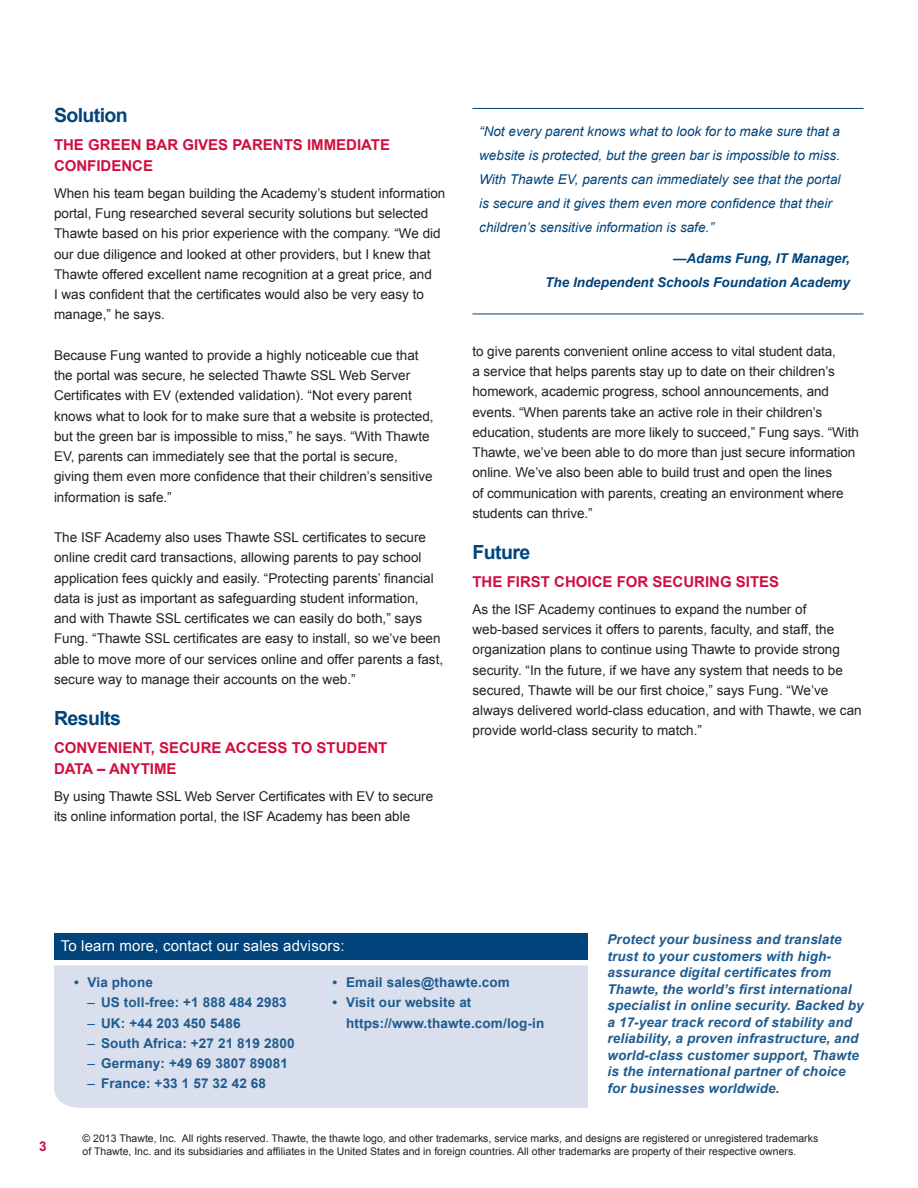
<style>
.page{position:relative;width:918px;height:1188px;background:#fff}
.page>*{position:absolute;margin:0;border:0;box-sizing:border-box;transform-origin:0 0}
.Subheader_-_Level_1{font:700 19.5px "Arial";letter-spacing:-.03em;color:#00447b}
.Subheader_-_Level_2{font:700 15px/21px "Arial";color:#d10e40}
.sales_contact_subhea{font:15px "Arial";letter-spacing:.01em;color:#fff}
.copy{font:13.5px/20.2px "Arial";color:#231f20}
.boilerplate{font:italic 700 13.5px/16.5px "Arial";letter-spacing:.01em;color:#1e5b8f}
.Quotation{font:italic 13.5px/24px "Arial";color:#00447b}
.t1{font:700 13.5px/20.2px "Arial";letter-spacing:.01em;color:#1e5b8f}
.Quotation_attributio{font:italic 700 13.5px/24px "Arial";color:#00447b;text-align:right}
.t2{font:700 13.5px "Arial";color:#d10e40}
.t3{font:10.5px/12.6px "Arial";color:#231f20}
.s1{font-weight:400}
</style>
<div class="page">
<hr style="left:472px;top:108px;width:392px;height:1px;background:#00447b">
<hr style="left:472px;top:314px;width:392px;height:1px;background:#00447b">
<div style="left:54px;top:965px;width:534px;height:143px;background:#d9dfec"></div>
<div style="left:54px;top:933px;width:534px;height:27px;background:#00447b"></div>
<p class="Subheader_-_Level_1" style="left:54px;top:103px;width:75px">Solution</p>
<p class="Subheader_-_Level_2" style="left:54px;top:135px;width:338px">THE GREEN BAR GIVES PARENTS IMMEDIATE<br>CONFIDENCE</p>
<p class="copy" style="left:54px;top:183px;width:393px">When his team began building the Academy’s student information portal, Fung researched several security solutions but selected Thawte based on his prior experience with the company. “We did our due diligence and looked at other providers, but I knew that Thawte offered excellent name recognition at a great price, and<br>I was confident that the certificates would also be very easy to manage,” he says.</p>
<p class="copy" style="left:54px;top:345px;width:381px">Because Fung wanted to provide a highly noticeable cue that the portal was secure, he selected Thawte SSL Web Server Certificates with EV (extended validation). “Not every parent knows what to look for to make sure that a website is protected, but the green bar is impossible to miss,” he says. “With Thawte EV, parents can immediately see that the portal is secure, giving them even more confidence that their children’s sensitive information is safe.”</p>
<p class="copy" style="left:54px;top:527px;width:391px">The ISF Academy also uses Thawte SSL certificates to secure online credit card transactions, allowing parents to pay school application fees quickly and easily. “Protecting parents’ financial data is just as important as safeguarding student information, and with Thawte SSL certificates we can easily do both,” says Fung. “Thawte SSL certificates are easy to install, so we’ve been able to move more of our services online and offer parents a fast, secure way to manage their accounts on the web.”</p>
<p class="Subheader_-_Level_1" style="left:54px;top:706px;width:68px">Results</p>
<p class="Subheader_-_Level_2" style="left:54px;top:738px;width:335px">CONVENIENT, SECURE ACCESS TO STUDENT<br>DATA – ANYTIME</p>
<p class="copy" style="left:54px;top:786px;width:381px">By using Thawte SSL Web Server Certificates with EV to secure its online information portal, the ISF Academy has been able</p>
<p class="Quotation" style="left:479px;top:119px;width:363px">“Not every parent knows what to look for to make sure that a website is protected, but the green bar is impossible to miss.<br>With Thawte EV, parents can immediately see that the portal is secure and it gives them even more confidence that their children’s sensitive information is safe.”</p>
<p class="Quotation_attributio" style="left:545px;top:246px;width:306px">—Adams Fung, IT Manager,<br>The Independent Schools Foundation Academy</p>
<p class="copy" style="left:472px;top:341px;width:388px">to give parents convenient online access to vital student data,<br>a service that helps parents stay up to date on their children’s homework, academic progress, school announcements, and events. “When parents take an active role in their children’s education, students are more likely to succeed,” Fung says. “With Thawte, we’ve been able to do more than just secure information online. We’ve also been able to build trust and open the lines<br>of communication with parents, creating an environment where students can thrive.”</p>
<p class="Subheader_-_Level_1" style="left:472px;top:539px;width:59px">Future</p>
<p class="Subheader_-_Level_2" style="left:472px;top:572px;width:308px">THE FIRST CHOICE FOR SECURING SITES</p>
<p class="copy" style="left:472px;top:599px;width:391px">As the ISF Academy continues to expand the number of web-based services it offers to parents, faculty, and staff, the organization plans to continue using Thawte to provide strong security. “In the future, if we have any system that needs to be secured, Thawte will be our first choice,” says Fung. “We’ve always delivered world-class education, and with Thawte, we can provide world-class security to match.”</p>
<p class="sales_contact_subhea" style="left:61px;top:935px;width:285px">To learn more, contact our sales advisors:</p>
<p class="boilerplate" style="left:607px;top:932px;width:258px">Protect your business and translate trust to your customers with high&shy;assurance digital certificates from Thawte, the world’s first international specialist in online security. Backed by a 17-year track record of stability and reliability, a proven infrastructure, and world-class customer support, Thawte is the international partner of choice for businesses worldwide.</p>
<p class="t1" style="left:333px;top:973px;width:179px">• Email sales@thawte.com</p>
<p class="t1" style="left:346px;top:993px;width:200px;text-indent:-14px">• Visit our website at https://www.thawte.com/log-in</p>
<p class="t1" style="left:74px;top:973px;width:80px">• Via phone</p>
<p class="t1" style="left:88px;top:993px;width:201px"><span class="s1">–</span> US toll-free: +1 888 484 2983</p>
<p class="t1" style="left:88px;top:1013px;width:155px"><span class="s1">–</span> UK: +44 203 450 5486</p>
<p class="t1" style="left:88px;top:1034px;width:208px"><span class="s1">–</span> South Africa: +27 21 819 2800</p>
<p class="t1" style="left:88px;top:1054px;width:202px"><span class="s1">–</span> Germany: +49 69 3807 89081</p>
<p class="t1" style="left:88px;top:1074px;width:180px"><span class="s1">–</span> France: +33 1 57 32 42 68</p>
<p class="t2" style="left:39px;top:1137px;width:9px">3</p>
<p class="t3" style="left:83px;top:1132px;width:737px">© 2013 Thawte, Inc. All rights reserved. Thawte, the thawte logo, and other trademarks, service marks, and designs are registered or unregistered trademarks of Thawte, Inc. and its subsidiaries and affiliates in the United States and in foreign countries. All other trademarks are property of their respective owners.</p>
</div>
